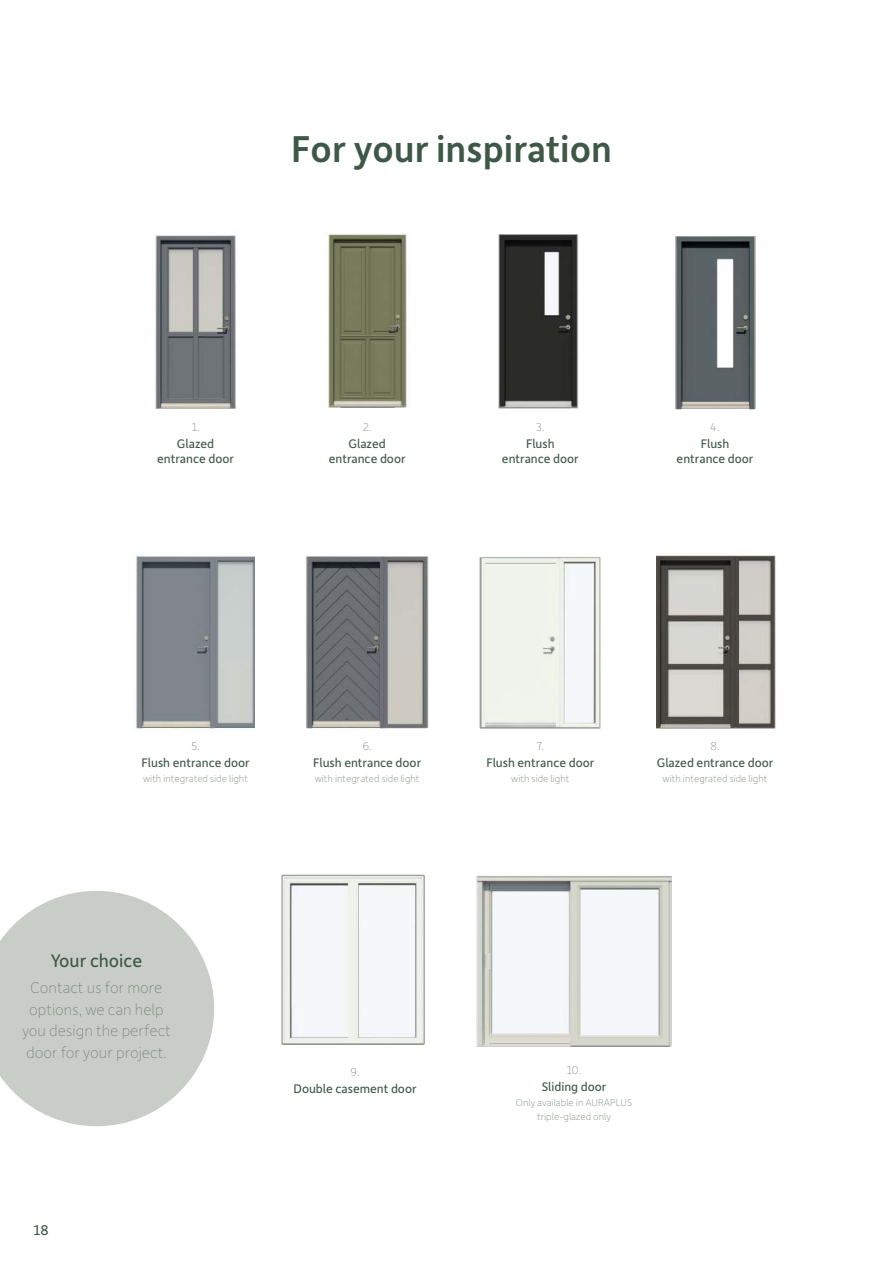
<style>
.page{position:relative;width:893px;height:1263px;background:#fff}
.page>*{position:absolute;margin:0;border:0;box-sizing:border-box;transform-origin:0 0}
.t1{font:500 39.75px "Depot New";color:#3d5846}
.t2{font:19.35px "Depot New";color:#3d5846}
.t3{font:100 16.35px/21.6px "Depot New";color:#7b897c;text-align:center}
.t4{font:15px "Depot New";color:#3d5846}
.t5{font:13.2px/15px "Depot New";color:#3d5846;text-align:center}
.t6{font:100 12px "Depot New";color:#7b897c}
.t7{font:100 10.5px/13.5px "Depot New";color:#7b897c;text-align:center}
</style>
<div class="page">
<img style="left:134px;top:555px;width:121px;height:174px">
<img style="left:306px;top:556px;width:123px;height:173px">
<img style="left:479px;top:557px;width:122px;height:172px">
<img style="left:281px;top:874px;width:144px;height:171px">
<img style="left:476px;top:876px;width:195px;height:170px">
<hr style="left:486px;top:953px;width:3px;height:16px;background:#d8d9c9">
<img style="left:155px;top:235px;width:84px;height:174px">
<img style="left:327px;top:231px;width:80px;height:177px">
<img style="left:675px;top:236px;width:81px;height:174px">
<img style="left:498px;top:234px;width:81px;height:175px">
<img style="left:656px;top:554px;width:120px;height:176px">
<svg style="left:0;top:891px;width:214px;height:235px;fill:#c9cdc7"></svg>
<h1 class="t1" style="left:291px;top:131px;width:322px">For your inspiration</h1>
<p class="t6" style="left:192px;top:422px;width:9px">1.</p>
<p class="t5" style="left:157px;top:437px;width:78px">Glazed entrance door</p>
<p class="t6" style="left:363px;top:422px;width:10px">2.</p>
<p class="t5" style="left:329px;top:437px;width:78px">Glazed entrance door</p>
<p class="t6" style="left:536px;top:422px;width:10px">3.</p>
<p class="t5" style="left:502px;top:437px;width:78px">Flush entrance door</p>
<p class="t6" style="left:711px;top:422px;width:10px">4.</p>
<p class="t5" style="left:677px;top:437px;width:78px">Flush entrance door</p>
<p class="t6" style="left:191px;top:740px;width:10px">5.</p>
<p class="t5" style="left:142px;top:755px;width:110px">Flush entrance door</p>
<p class="t7" style="left:143px;top:772px;width:106px">with integrated side light</p>
<p class="t6" style="left:363px;top:740px;width:10px">6.</p>
<p class="t5" style="left:313px;top:755px;width:110px">Flush entrance door</p>
<p class="t7" style="left:315px;top:772px;width:106px">with integrated side light</p>
<p class="t6" style="left:537px;top:740px;width:9px">7.</p>
<p class="t5" style="left:486px;top:755px;width:110px">Flush entrance door</p>
<p class="t7" style="left:511px;top:772px;width:60px">with side light</p>
<p class="t6" style="left:711px;top:740px;width:10px">8.</p>
<p class="t5" style="left:657px;top:755px;width:118px">Glazed entrance door</p>
<p class="t7" style="left:663px;top:772px;width:106px">with integrated side light</p>
<h2 class="t2" style="left:50px;top:952px;width:93px">Your choice</h2>
<p class="t3" style="left:22px;top:977px;width:150px">Contact us for more options, we can help you design the perfect door for your project.</p>
<p class="t4" style="left:33px;top:1223px;width:17px">18</p>
<p class="t6" style="left:351px;top:1066px;width:10px">9.</p>
<p class="t5" style="left:293px;top:1081px;width:125px">Double casement door</p>
<p class="t6" style="left:567px;top:1065px;width:16px">10.</p>
<p class="t5" style="left:542px;top:1080px;width:66px">Sliding door</p>
<p class="t7" style="left:516px;top:1096px;width:118px">Only available in AURAPLUS triple-glazed only</p>
</div>
